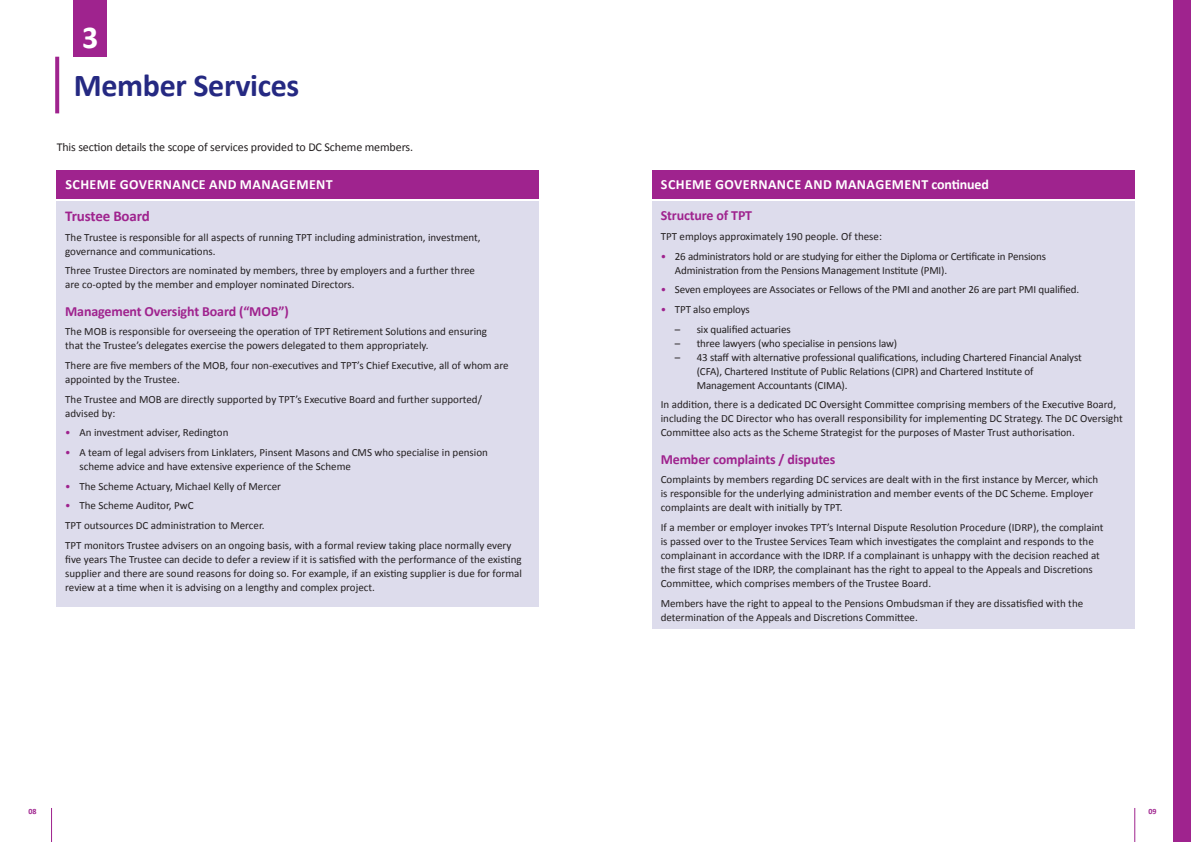
<style>
.page{position:relative;width:1191px;height:842px;background:#fff}
.page>*{position:absolute;margin:0;border:0;box-sizing:border-box;transform-origin:0 0}
.t1{font:700 32px "Calibri";letter-spacing:-.01em;color:#252982}
.t2{font:700 32px "Calibri";color:#fff}
.Fushia_Header{font:700 15px "Calibri";letter-spacing:-.01em;color:#9f238e}
.Fushia_Header-2{font:700 14px "Calibri";letter-spacing:-.01em;color:#9f238e}
.t3{font:700 14px "Calibri";letter-spacing:.03em;color:#fff}
.t4{font:12px "Calibri";letter-spacing:-.01em;color:#231f20}
.Body{font:11px/14px "Calibri";color:#231f20}
.t5{font:700 8px "Calibri";color:#9f238e}
.s1{color:#9f238e}
</style>
<div class="page">
<div style="left:57px;top:201px;width:482px;height:406px;background:#dddcec"></div>
<div style="left:57px;top:170px;width:482px;height:28px;background:#9f238e"></div>
<div style="left:652px;top:170px;width:482px;height:28px;background:#9f238e"></div>
<div style="left:652px;top:201px;width:482px;height:428px;background:#dddcec"></div>
<div style="left:1174px;top:0;width:17px;height:842px;background:#9f238e"></div>
<hr style="left:1134px;top:808px;width:1px;height:34px;background:#9f238e">
<hr style="left:51px;top:808px;width:1px;height:34px;background:#9f238e">
<svg style="left:55px;top:57px;width:4px;height:56px"></svg>
<div style="left:74px;top:0;width:33px;height:57px;background:#9f238e"></div>
<p class="t2" style="left:82px;top:15px;width:18px">3</p>
<p class="t1" style="left:74px;top:63px;width:227px">Member Services</p>
<p class="t4" style="left:57px;top:138px;width:358px">This section details the scope of services provided to DC Scheme members.</p>
<p class="t3" style="left:65px;top:175px;width:269px">SCHEME GOVERNANCE AND MANAGEMENT</p>
<p class="t3" style="left:661px;top:175px;width:329px">SCHEME GOVERNANCE AND MANAGEMENT continued</p>
<p class="Fushia_Header-2" style="left:660px;top:206px;width:93px">Structure of TPT</p>
<p class="Body" style="left:660px;top:229px;width:223px">TPT employs approximately 190 people. Of these:</p>
<p class="Body" style="left:675px;top:249px;width:373px;text-indent:-14px"><span class="s1">•</span> 26 administrators hold or are studying for either the Diploma or Certificate in Pensions<br>Administration from the Pensions Management Institute (PMI).</p>
<p class="Body" style="left:660px;top:282px;width:420px"><span class="s1">•</span> Seven employees are Associates or Fellows of the PMI and another 26 are part PMI qualified.</p>
<p class="Body" style="left:660px;top:302px;width:91px"><span class="s1">•</span> TPT also employs</p>
<p class="Body" style="left:675px;top:322px;width:117px">– six qualified actuaries</p>
<p class="Body" style="left:675px;top:336px;width:224px">– three lawyers (who specialise in pensions law)</p>
<p class="Body" style="left:696px;top:350px;width:386px;text-indent:-22px">– 43 staff with alternative professional qualifications, including Chartered Financial Analyst (CFA), Chartered Institute of Public Relations (CIPR) and Chartered Institute of<br>Management Accountants (CIMA).</p>
<p class="Body" style="left:660px;top:397px;width:463px">In addition, there is a dedicated DC Oversight Committee comprising members of the Executive Board, including the DC Director who has overall responsibility for implementing DC Strategy. The DC Oversight<br>Committee also acts as the Scheme Strategist for the purposes of Master Trust authorisation.</p>
<p class="Fushia_Header-2" style="left:660px;top:449px;width:176px">Member complaints / disputes</p>
<p class="Body" style="left:660px;top:472px;width:439px">Complaints by members regarding DC services are dealt with in the first instance by Mercer, which is responsible for the underlying administration and member events of the DC Scheme. Employer complaints are dealt with initially by TPT.</p>
<p class="Body" style="left:660px;top:520px;width:444px">If a member or employer invokes TPT’s Internal Dispute Resolution Procedure (IDRP), the complaint is passed over to the Trustee Services Team which investigates the complaint and responds to the complainant in accordance with the IDRP. If a complainant is unhappy with the decision reached at the first stage of the IDRP, the complainant has the right to appeal to the Appeals and Discretions Committee, which comprises members of the Trustee Board.</p>
<p class="Body" style="left:660px;top:596px;width:424px">Members have the right to appeal to the Pensions Ombudsman if they are dissatisfied with the determination of the Appeals and Discretions Committee.</p>
<p class="Fushia_Header" style="left:65px;top:205px;width:86px">Trustee Board</p>
<p class="Body" style="left:65px;top:230px;width:417px">The Trustee is responsible for all aspects of running TPT including administration, investment, governance and communications.</p>
<p class="Body" style="left:65px;top:263px;width:411px">Three Trustee Directors are nominated by members, three by employers and a further three are co-opted by the member and employer nominated Directors.</p>
<p class="Fushia_Header-2" style="left:65px;top:301px;width:225px">Management Oversight Board (“MOB”)</p>
<p class="Body" style="left:65px;top:324px;width:423px">The MOB is responsible for overseeing the operation of TPT Retirement Solutions and ensuring that the Trustee’s delegates exercise the powers delegated to them appropriately.</p>
<p class="Body" style="left:65px;top:358px;width:445px">There are five members of the MOB, four non-executives and TPT’s Chief Executive, all of whom are appointed by the Trustee.</p>
<p class="Body" style="left:65px;top:392px;width:418px">The Trustee and MOB are directly supported by TPT’s Executive Board and further supported/ advised by:</p>
<p class="Body" style="left:65px;top:425px;width:165px"><span class="s1">•</span> An investment adviser, Redington</p>
<p class="Body" style="left:79px;top:445px;width:410px;text-indent:-14px"><span class="s1">•</span> A team of legal advisers from Linklaters, Pinsent Masons and CMS who specialise in pension scheme advice and have extensive experience of the Scheme</p>
<p class="Body" style="left:65px;top:479px;width:217px"><span class="s1">•</span> The Scheme Actuary, Michael Kelly of Mercer</p>
<p class="Body" style="left:65px;top:498px;width:130px"><span class="s1">•</span> The Scheme Auditor, PwC</p>
<p class="Body" style="left:65px;top:518px;width:201px">TPT outsources DC administration to Mercer.</p>
<p class="Body" style="left:65px;top:538px;width:458px">TPT monitors Trustee advisers on an ongoing basis, with a formal review taking place normally every five years The Trustee can decide to defer a review if it is satisfied with the performance of the existing supplier and there are sound reasons for doing so. For example, if an existing supplier is due for formal review at a time when it is advising on a lengthy and complex project.</p>
<p class="t5" style="left:28px;top:806px;width:10px">08</p>
<p class="t5" style="left:1148px;top:806px;width:10px">09</p>
</div>
